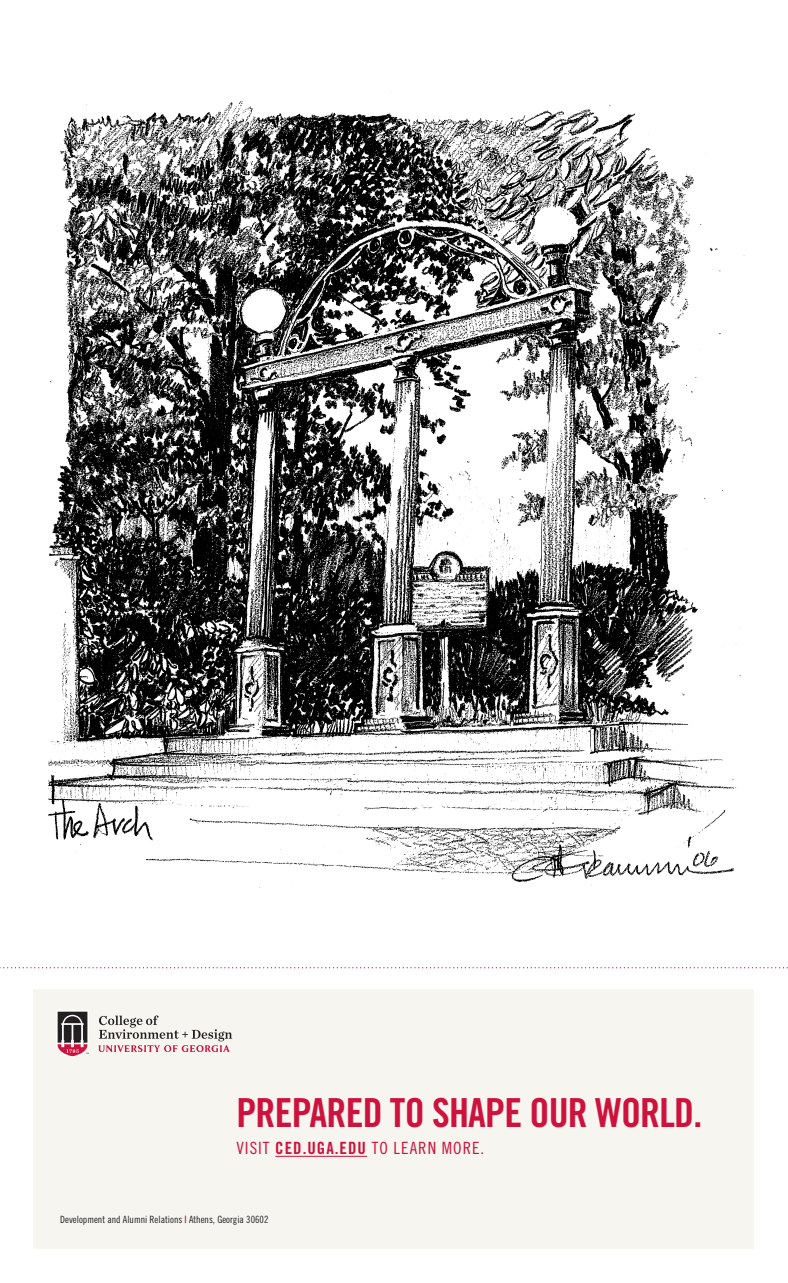
<style>
.page{position:relative;width:788px;height:1283px;background:#fff}
.page>*{position:absolute;margin:0;border:0;box-sizing:border-box;transform-origin:0 0}
.Subhead{font:40px "Trade Gothic LT Pro Bd Cn 20";letter-spacing:-.02em;color:#cd123d}
.Subhead-2{font:16.88px "Trade Gothic LT Pro Cn 18";letter-spacing:.06em;color:#cd123d}
.t1{font:10px "Trade Gothic LT Pro Cn 18";color:#231f20}
.s1{font-family:"Trade Gothic LT Pro Bd Cn 20"}
.s2{font-family:"Trade Gothic LT Pro Bd Cn 20";color:#cd123d}
</style>
<div class="page">
<svg style="left:0;top:967px;width:788px;height:1px"></svg>
<img style="left:48px;top:92px;width:697px;height:793px">
<div style="left:34px;top:989px;width:720px;height:260px;background:#f6f5ef"></div>
<svg style="left:56px;top:1010px;width:33px;height:47px"></svg>
<svg style="left:98px;top:1015px;width:134px;height:37px"></svg>
<hr style="left:275px;top:1156px;width:92px;height:1px;background:#cd123d">
<p class="Subhead" style="left:236px;top:1088px;width:467px">PREPARED TO SHAPE OUR WORLD.</p>
<p class="Subhead-2" style="left:236px;top:1137px;width:249px">VISIT <span class="s1">CED.UGA.EDU</span> TO LEARN MORE.</p>
<p class="t1" style="left:60px;top:1213px;width:210px">Development and Alumni Relations <span class="s2">|</span> Athens, Georgia 30602</p>
</div>
